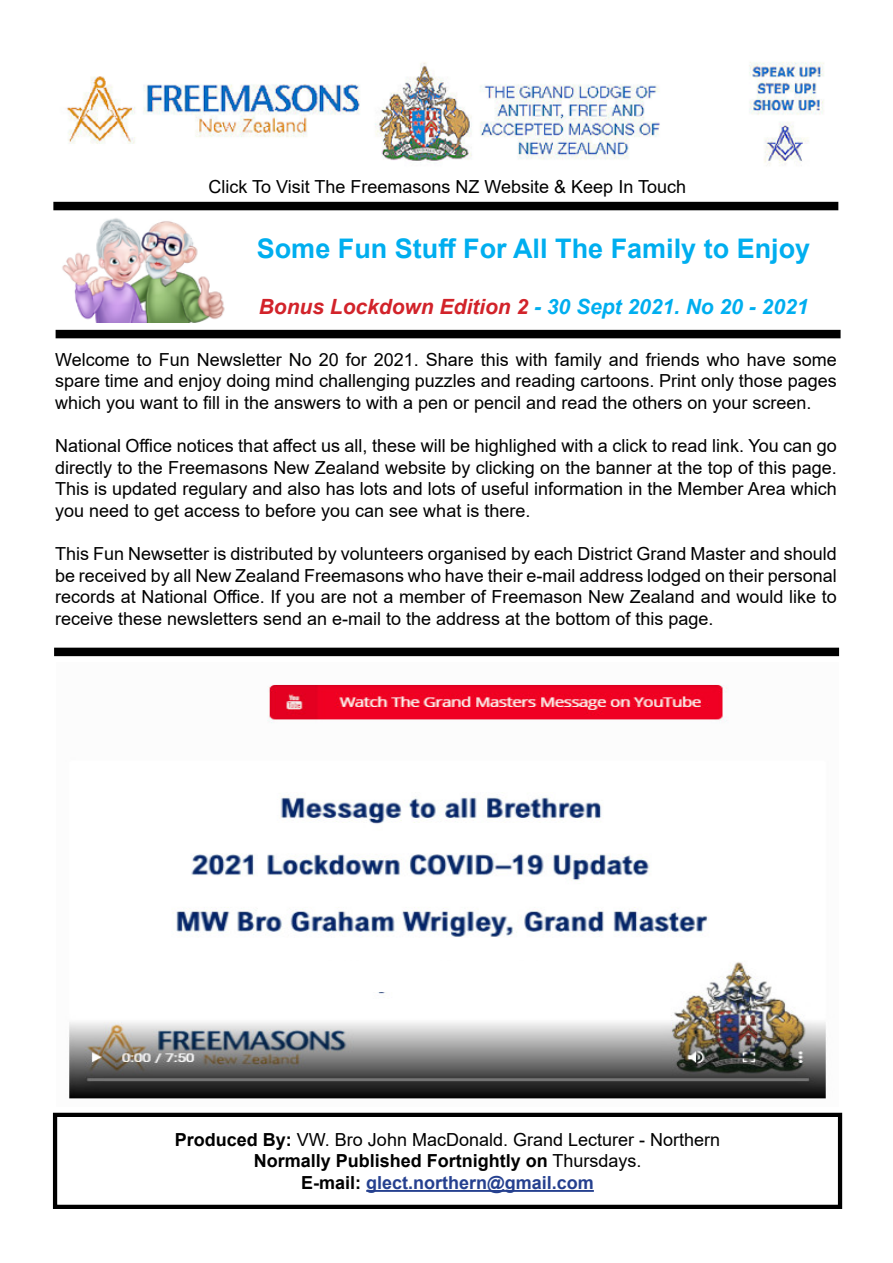
<style>
.page{position:relative;width:893px;height:1263px;background:#fff}
.page>*{position:absolute;margin:0;border:0;box-sizing:border-box;transform-origin:0 0}
.t1{font:700 27px "Arial";color:#00aeef}
.t2{font:italic 700 21px "Arial";color:#d2232a}
.t3{font:18px/21.6px "Arial";color:#000;text-align:justify}
.t4{font:700 18px "Arial";color:#000}
.t5{font:700 18px "Arial";color:#25408f}
.s1{color:#00aeef}
.s2{font-weight:700}
.s3{font-weight:400}
.s4{color:#000}
</style>
<div class="page">
<hr style="left:366px;top:1190px;width:228px;height:2px;background:#25408f">
<div style="left:53px;top:1113px;width:789px;height:96px;border:4px solid #000"></div>
<img style="left:66px;top:62px;width:758px;height:104px">
<div style="left:54px;top:648px;width:785px;height:8px;background:#000"></div>
<div style="left:56px;top:330px;width:785px;height:8px;background:#000"></div>
<div style="left:53px;top:202px;width:785px;height:8px;background:#000"></div>
<img style="left:62px;top:218px;width:163px;height:104px">
<img style="left:69px;top:684px;width:757px;height:415px">
<div style="left:652px;top:847px;width:60px;height:37px;background:#fff"></div>
<div style="left:313px;top:962px;width:271px;height:30px;background:#fff"></div>
<p class="t3" style="left:208px;top:176px;width:479px">Click To Visit The Freemasons NZ Website &amp; Keep In Touch</p>
<p class="t1" style="left:257px;top:229px;width:555px">Some Fun Stuff For All The Family to Enjoy</p>
<p class="t2" style="left:259px;top:292px;width:551px">Bonus Lockdown Edition 2 <span class="s1">- 30 Sept 2021. No 20 - 2021</span></p>
<p class="t3" style="left:55px;top:348px;width:783px">Welcome to Fun Newsletter No 20 for 2021. Share this with family and friends who have some spare time and enjoy doing mind challenging puzzles and reading cartoons. Print only those pages which you want to fill in the answers to with a pen or pencil and read the others on your screen.</p>
<p class="t3" style="left:55px;top:435px;width:783px">National Office notices that affect us all, these will be highlighed with a click to read link. You can go directly to the Freemasons New Zealand website by clicking on the banner at the top of this page.<br>This is updated regulary and also has lots and lots of useful information in the Member Area which you need to get access to before you can see what is there.</p>
<p class="t3" style="left:55px;top:543px;width:783px">This Fun Newsetter is distributed by volunteers organised by each District Grand Master and should be received by all New Zealand Freemasons who have their e-mail address lodged on their personal records at National Office. If you are not a member of Freemason New Zealand and would like to receive these newsletters send an e-mail to the address at the bottom of this page.</p>
<p class="t3" style="left:175px;top:1128px;width:547px"><span class="s2">Produced By:</span> VW. Bro John MacDonald. Grand Lecturer - Northern</p>
<p class="t4" style="left:254px;top:1148px;width:389px">Normally Published Fortnightly on <span class="s3">Thursdays.</span></p>
<p class="t5" style="left:301px;top:1170px;width:294px"><span class="s4">E-mail:</span> glect.northern@gmail.com</p>
</div>
